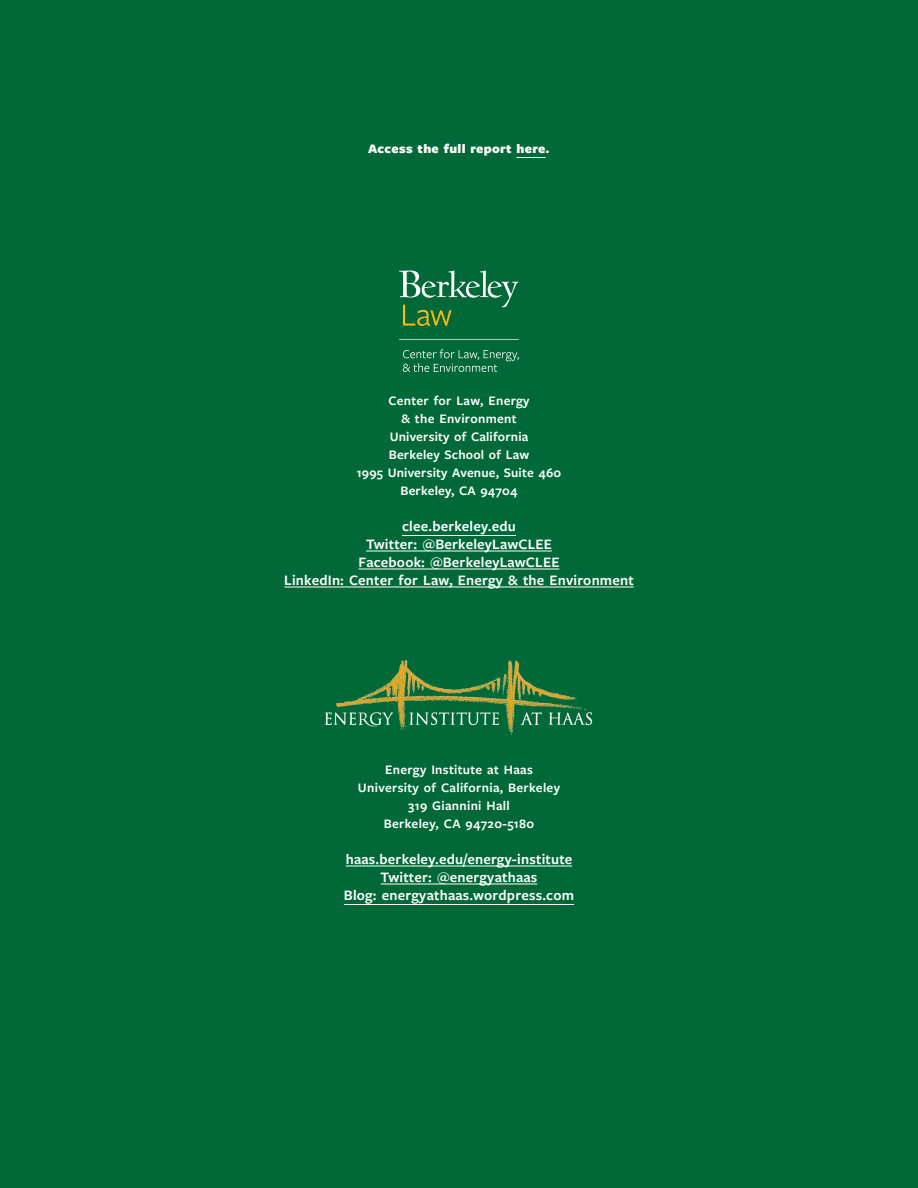
<style>
.page{position:relative;width:918px;height:1188px;background:#006937}
.page>*{position:absolute;margin:0;border:0;box-sizing:border-box;transform-origin:0 0}
.t1{font:600 15px/18px "Freight Sans Pro";letter-spacing:.015em;color:#fff;text-align:center}
.t2{font:600 13.5px/18px "Freight Sans Pro";letter-spacing:.025em;color:#fff;text-align:center}
.t3{font:900 13.5px "Freight Sans Pro";letter-spacing:.025em;color:#fff}
</style>
<div class="page">
<hr style="left:402px;top:535px;width:114px;height:1px;background:#fff">
<hr style="left:366px;top:551px;width:186px;height:1px;background:#fff">
<hr style="left:359px;top:569px;width:200px;height:1px;background:#fff">
<hr style="left:284px;top:587px;width:350px;height:1px;background:#fff">
<hr style="left:346px;top:866px;width:226px;height:1px;background:#fff">
<hr style="left:381px;top:884px;width:156px;height:1px;background:#fff">
<hr style="left:344px;top:904px;width:230px;height:1px;background:#fff">
<svg style="left:403px;top:349px;width:116px;height:23px"></svg>
<svg style="left:399px;top:339px;width:120px;height:1px"></svg>
<svg style="left:399px;top:271px;width:119px;height:55px"></svg>
<img style="left:324px;top:660px;width:269px;height:74px">
<hr style="left:516px;top:157px;width:30px;height:1px;background:#fff">
<p class="t3" style="left:368px;top:139px;width:183px">Access the full report here.</p>
<p class="t2" style="left:357px;top:391px;width:206px">Center for Law, Energy<br>&amp; the Environment<br>University of California<br>Berkeley School of Law<br>1995 University Avenue, Suite 460<br>Berkeley, CA 94704</p>
<p class="t1" style="left:284px;top:517px;width:351px">clee.berkeley.edu<br>Twitter: @BerkeleyLawCLEE<br>Facebook: @BerkeleyLawCLEE<br>LinkedIn: Center for Law, Energy &amp; the Environment</p>
<p class="t2" style="left:358px;top:760px;width:204px">Energy Institute at Haas<br>University of California, Berkeley<br>319 Giannini Hall<br>Berkeley, CA 94720-5180</p>
<p class="t1" style="left:344px;top:850px;width:232px">haas.berkeley.edu/energy-institute<br>Twitter: @energyathaas<br>Blog: energyathaas.wordpress.com</p>
</div>
